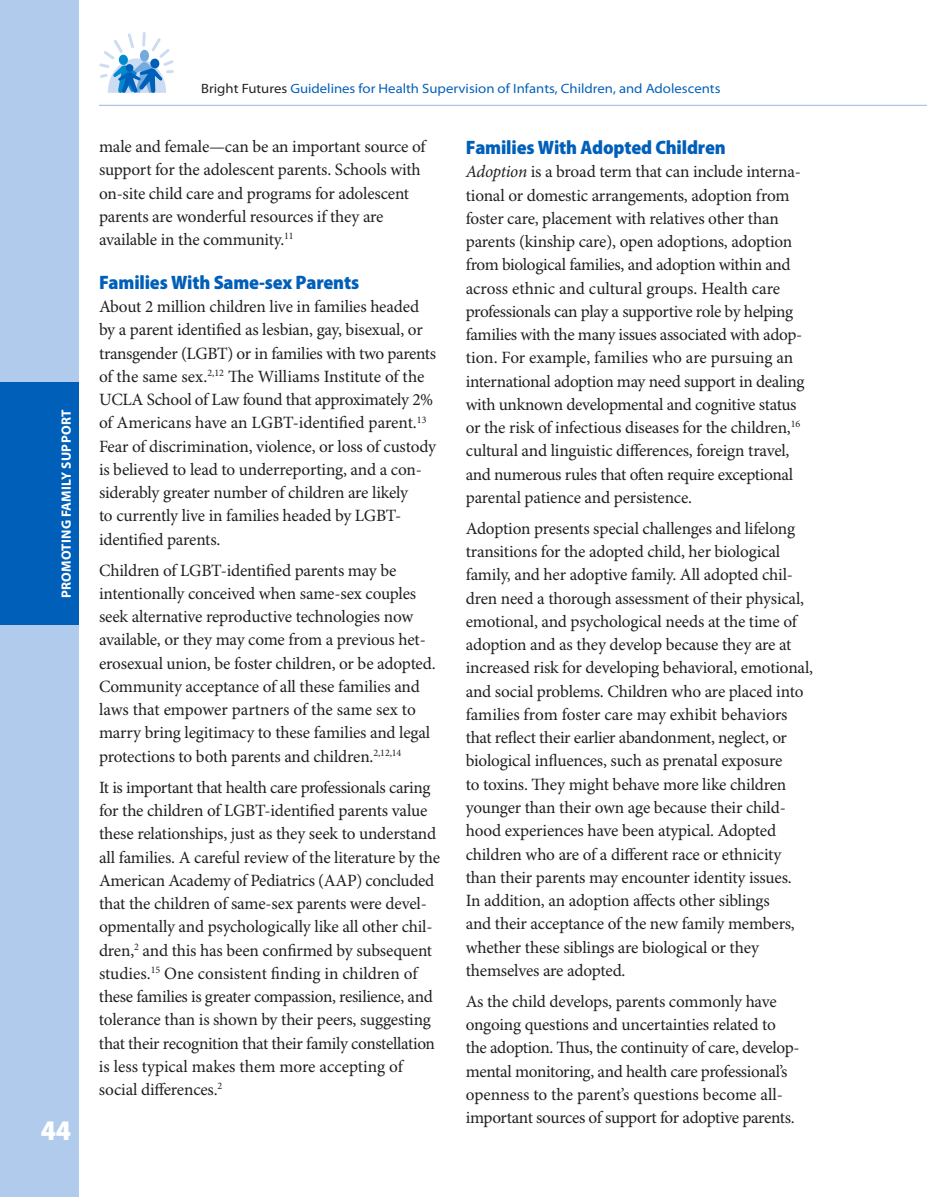
<style>
.page{position:relative;width:927px;height:1197px;background:#fff}
.page>*{position:absolute;margin:0;border:0;box-sizing:border-box;transform-origin:0 0}
.t1{font:900 semi-condensed 28.5px "Myriad Pro";color:#fff}
.t2{font:900 semi-condensed 19.5px "Myriad Pro";letter-spacing:-.01em;color:#005fb9}
.t3{font:17.25px/23.2px "Minion Pro";letter-spacing:-.015em;color:#231f20}
.t4{font:semi-expanded 13.5px "Myriad Pro";color:#005fb9}
.t5{font:700 13.5px "Myriad Pro";letter-spacing:.02em;color:#fff}
.s1{color:#231f20}
.s2{font-style:italic}
</style>
<div class="page">
<div style="left:0;top:0;width:79px;height:1197px;background:#b0cbeb"></div>
<hr style="left:99px;top:105px;width:828px;height:1px;background:#94bbe4">
<svg style="left:99px;top:32px;width:75px;height:61px"></svg>
<div style="left:0;top:382px;width:79px;height:244px;background:#005fb9"></div>
<p class="t5" style="left:59px;top:598px;width:189px;rotate:-90deg">Promoting FAMILY SUPPORT</p>
<h1 class="t1" style="left:41px;top:1115px;width:32px">44</h1>
<p class="t4" style="left:201px;top:81px;width:521px"><span class="s1">Bright Futures</span> Guidelines for Health Supervision of Infants, Children, and Adolescents</p>
<p class="t3" style="left:99px;top:136px;width:328px">male and female—can be an important source of support for the adolescent parents. Schools with on-site child care and programs for adolescent parents are wonderful resources if they are available in the community.<sup>11</sup></p>
<p class="t2" style="left:99px;top:271px;width:262px">Families With Same-sex Parents</p>
<p class="t3" style="left:99px;top:296px;width:339px">About 2 million children live in families headed by a parent identified as lesbian, gay, bisexual, or transgender (LGBT) or in families with two parents of the same sex.<sup>2,12</sup> The Williams Institute of the UCLA School of Law found that approximately 2% of Americans have an LGBT-identified parent.<sup>13<br></sup>Fear of discrimination, violence, or loss of custody is believed to lead to underreporting, and a con&shy;siderably greater number of children are likely<br>to currently live in families headed by LGBT&shy;identified parents.</p>
<p class="t3" style="left:99px;top:559px;width:338px">Children of LGBT-identified parents may be intentionally conceived when same-sex couples seek alternative reproductive technologies now available, or they may come from a previous het&shy;erosexual union, be foster children, or be adopted.<br>Community acceptance of all these families and laws that empower partners of the same sex to marry bring legitimacy to these families and legal protections to both parents and children.<sup>2,12,14</sup></p>
<p class="t3" style="left:99px;top:776px;width:343px">It is important that health care professionals caring for the children of LGBT-identified parents value these relationships, just as they seek to understand all families. A careful review of the literature by the American Academy of Pediatrics (AAP) concluded that the children of same-sex parents were devel&shy;opmentally and psychologically like all other chil&shy;dren,<sup>2</sup> and this has been confirmed by subsequent studies.<sup>15</sup> One consistent finding in children of these families is greater compassion, resilience, and tolerance than is shown by their peers, suggesting that their recognition that their family constellation is less typical makes them more accepting of social differences.<sup>2</sup></p>
<p class="t2" style="left:466px;top:137px;width:262px">Families With Adopted Children</p>
<p class="t3" style="left:466px;top:161px;width:340px"><span class="s2">Adoption</span> is a broad term that can include interna&shy;tional or domestic arrangements, adoption from foster care, placement with relatives other than parents (kinship care), open adoptions, adoption from biological families, and adoption within and across ethnic and cultural groups. Health care professionals can play a supportive role by helping families with the many issues associated with adop&shy;tion. For example, families who are pursuing an international adoption may need support in dealing with unknown developmental and cognitive status or the risk of infectious diseases for the children,<sup>16 </sup>cultural and linguistic differences, foreign travel, and numerous rules that often require exceptional parental patience and persistence.</p>
<p class="t3" style="left:466px;top:518px;width:349px">Adoption presents special challenges and lifelong transitions for the adopted child, her biological family, and her adoptive family. All adopted chil&shy;dren need a thorough assessment of their physical, emotional, and psychological needs at the time of adoption and as they develop because they are at increased risk for developing behavioral, emotional, and social problems. Children who are placed into families from foster care may exhibit behaviors that reflect their earlier abandonment, neglect, or biological influences, such as prenatal exposure<br>to toxins. They might behave more like children younger than their own age because their child&shy;hood experiences have been atypical. Adopted children who are of a different race or ethnicity than their parents may encounter identity issues.<br>In addition, an adoption affects other siblings<br>and their acceptance of the new family members, whether these siblings are biological or they themselves are adopted.</p>
<p class="t3" style="left:466px;top:990px;width:335px">As the child develops, parents commonly have ongoing questions and uncertainties related to the adoption. Thus, the continuity of care, develop&shy;mental monitoring, and health care professional’s openness to the parent’s questions become all&shy;important sources of support for adoptive parents.</p>
</div>
